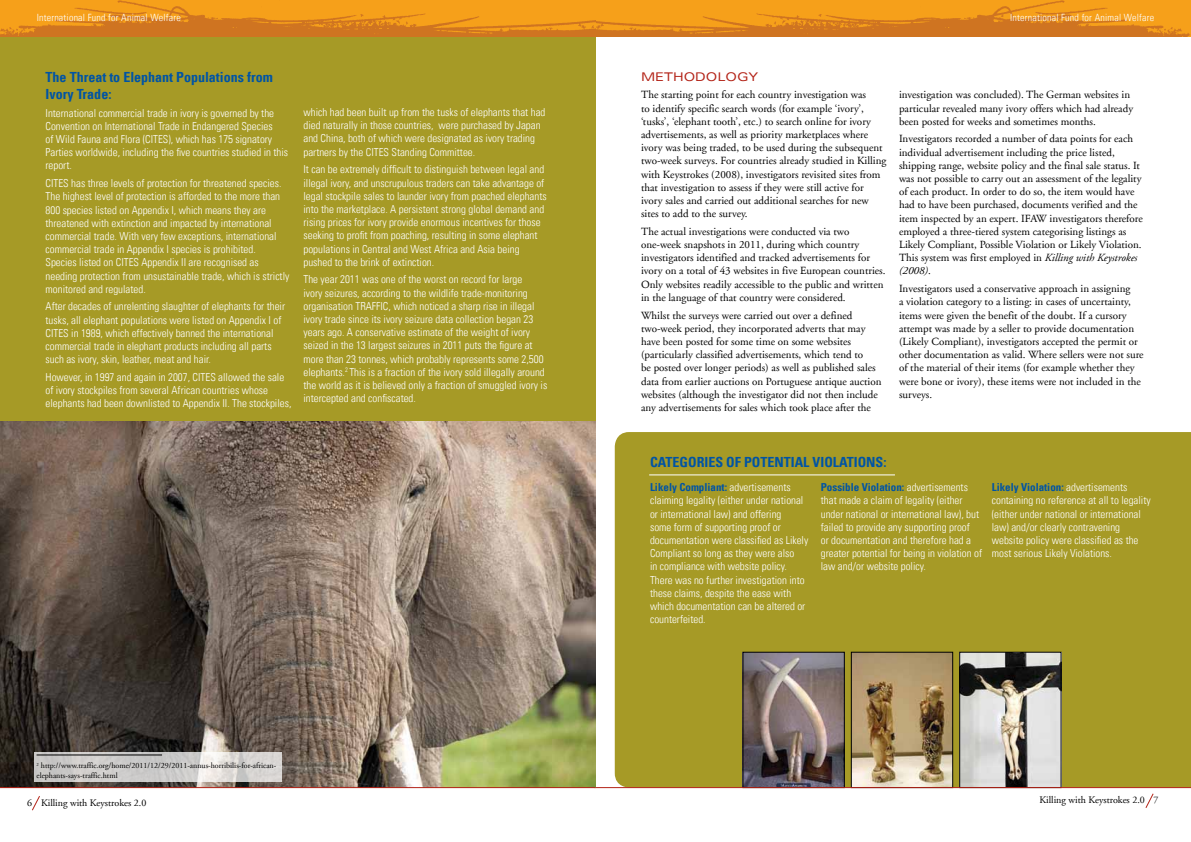
<style>
.page{position:relative;width:1191px;height:842px;background:#fff}
.page>*{position:absolute;margin:0;border:0;box-sizing:border-box;transform-origin:0 0}
.t1{font:700 condensed 14px/16.8px "Univers";color:#0054a4}
.t2{font:expanded 12px "Univers";color:#b32317}
.t3{font:300 condensed 11px/13.2px "Univers";color:#fff}
.t4{font:11px/13.2px "Adobe Garamond";color:#000}
.t5{font:300 condensed 10px "Univers";letter-spacing:.02em;color:#fff}
.t6{font:10px "Adobe Garamond";color:#000}
.t7{font:8px/9.6px "Adobe Garamond";color:#000}
.s1{font-style:italic}
.s2{font-weight:700;color:#0054a4}
</style>
<div class="page">
<svg style="left:1145px;top:793px;width:8px;height:15px"></svg>
<div style="left:615px;top:432px;width:576px;height:355px;background:#a69a26"></div>
<hr style="left:649px;top:474px;width:246px;height:1px;background:#fff">
<img style="left:744px;top:654px;width:98px;height:132px">
<div style="left:742px;top:652px;width:102px;height:136px;border:1px solid #000"></div>
<img style="left:853px;top:654px;width:98px;height:132px">
<div style="left:851px;top:652px;width:102px;height:136px;border:1px solid #000"></div>
<img style="left:961px;top:654px;width:98px;height:132px">
<div style="left:959px;top:652px;width:102px;height:136px;border:1px solid #000"></div>
<hr style="left:594px;top:787px;width:597px;height:1px;background:#b32317">
<img style="left:0;top:420px;width:595px;height:367px">
<div style="left:0;top:36px;width:595px;height:384px;background:#a69a26"></div>
<svg style="left:34px;top:752px;width:247px;height:30px;background:#d0cecc"></svg>
<hr style="left:37px;top:755px;width:125px;height:1px;background:#000">
<hr style="left:0;top:787px;width:595px;height:1px;background:#b32317">
<svg style="left:32px;top:796px;width:8px;height:15px"></svg>
<img style="left:595px;top:0;width:596px;height:36px">
<svg style="left:0;top:0;width:595px;height:36px;background:#e78f1c"></svg>
<p class="t5" style="left:37px;top:11px;width:146px">International Fund for Animal Welfare</p>
<p class="t5" style="left:1010px;top:11px;width:146px">International Fund for Animal Welfare</p>
<p class="t1" style="left:46px;top:69px;width:229px">The Threat to Elephant Populations from<br>Ivory Trade:</p>
<p class="t3" style="left:46px;top:106px;width:244px">International commercial trade in ivory is governed by the Convention on International Trade in Endangered Species<br>of Wild Fauna and Flora (CITES), which has 175 signatory Parties worldwide, including the five countries studied in this report.</p>
<p class="t3" style="left:46px;top:177px;width:245px">CITES has three levels of protection for threatened species.<br>The highest level of protection is afforded to the more than 800 species listed on Appendix I, which means they are threatened with extinction and impacted by international commercial trade. With very few exceptions, international commercial trade in Appendix I species is prohibited.<br>Species listed on CITES Appendix II are recognised as needing protection from unsustainable trade, which is strictly monitored and regulated.</p>
<p class="t3" style="left:46px;top:300px;width:241px">After decades of unrelenting slaughter of elephants for their tusks, all elephant populations were listed on Appendix I of CITES in 1989, which effectively banned the international commercial trade in elephant products including all parts such as ivory, skin, leather, meat and hair.</p>
<p class="t3" style="left:46px;top:370px;width:247px">However, in 1997 and again in 2007, CITES allowed the sale of ivory stockpiles from several African countries whose elephants had been downlisted to Appendix II. The stockpiles,</p>
<p class="t3" style="left:303px;top:106px;width:243px">which had been built up from the tusks of elephants that had died naturally in those countries, were purchased by Japan and China, both of which were designated as ivory trading partners by the CITES Standing Committee.</p>
<p class="t3" style="left:303px;top:163px;width:245px">It can be extremely difficult to distinguish between legal and illegal ivory, and unscrupulous traders can take advantage of legal stockpile sales to launder ivory from poached elephants into the marketplace. A persistent strong global demand and rising prices for ivory provide enormous incentives for those seeking to profit from poaching, resulting in some elephant populations in Central and West Africa and Asia being pushed to the brink of extinction.</p>
<p class="t3" style="left:303px;top:273px;width:245px">The year 2011 was one of the worst on record for large<br>ivory seizures, according to the wildlife trade-monitoring organisation TRAFFIC, which noticed a sharp rise in illegal ivory trade since its ivory seizure data collection began 23 years ago. A conservative estimate of the weight of ivory seized in the 13 largest seizures in 2011 puts the figure at more than 23 tonnes, which probably represents some 2,500 elephants.<sup>2</sup> This is a fraction of the ivory sold illegally around the world as it is believed only a fraction of smuggled ivory is intercepted and confiscated.</p>
<p class="t7" style="left:37px;top:761px;width:241px"><sup>2</sup> http://www.traffic.org/home/2011/12/29/2011-annus-horribilis-for-african&shy;elephants-says-traffic.html</p>
<p class="t6" style="left:27px;top:797px;width:121px">6 Killing with Keystrokes 2.0</p>
<p class="t2" style="left:641px;top:69px;width:119px">METHODOLOGY</p>
<p class="t4" style="left:641px;top:89px;width:247px">The starting point for each country investigation was<br>to identify specific search words (for example ‘ivory’, ‘tusks’, ‘elephant tooth’, etc.) to search online for ivory advertisements, as well as priority marketplaces where ivory was being traded, to be used during the subsequent two-week surveys. For countries already studied in Killing with Keystrokes (2008), investigators revisited sites from that investigation to assess if they were still active for ivory sales and carried out additional searches for new sites to add to the survey.</p>
<p class="t4" style="left:641px;top:225px;width:246px">The actual investigations were conducted via two one-week snapshots in 2011, during which country investigators identified and tracked advertisements for ivory on a total of 43 websites in five European countries.<br>Only websites readily accessible to the public and written in the language of that country were considered.</p>
<p class="t4" style="left:641px;top:309px;width:242px">Whilst the surveys were carried out over a defined two-week period, they incorporated adverts that may have been posted for some time on some websites (particularly classified advertisements, which tend to<br>be posted over longer periods) as well as published sales data from earlier auctions on Portuguese antique auction websites (although the investigator did not then include any advertisements for sales which took place after the</p>
<p class="t4" style="left:899px;top:89px;width:236px">investigation was concluded). The German websites in particular revealed many ivory offers which had already been posted for weeks and sometimes months.</p>
<p class="t4" style="left:899px;top:133px;width:245px">Investigators recorded a number of data points for each individual advertisement including the price listed, shipping range, website policy and the final sale status. It was not possible to carry out an assessment of the legality of each product. In order to do so, the item would have had to have been purchased, documents verified and the item inspected by an expert. IFAW investigators therefore employed a three-tiered system categorising listings as Likely Compliant, Possible Violation or Likely Violation.<br>This system was first employed in <span class="s1">Killing with Keystrokes (2008)</span>.</p>
<p class="t4" style="left:899px;top:282px;width:246px">Investigators used a conservative approach in assigning<br>a violation category to a listing: in cases of uncertainty, items were given the benefit of the doubt. If a cursory attempt was made by a seller to provide documentation (Likely Compliant), investigators accepted the permit or other documentation as valid. Where sellers were not sure of the material of their items (for example whether they were bone or ivory), these items were not included in the surveys.</p>
<p class="t1" style="left:650px;top:453px;width:238px">CATEGORIES OF POTENTIAL VIOLATIONS:</p>
<p class="t3" style="left:650px;top:481px;width:160px"><span class="s2">Likely Compliant:</span> advertisements claiming legality (either under national or international law) and offering<br>some form of supporting proof or documentation were classified as Likely Compliant so long as they were also<br>in compliance with website policy.<br>There was no further investigation into these claims, despite the ease with which documentation can be altered or counterfeited.</p>
<p class="t3" style="left:821px;top:481px;width:163px"><span class="s2">Possible Violation:</span> advertisements that made a claim of legality (either under national or international law), but failed to provide any supporting proof<br>or documentation and therefore had a greater potential for being in violation of law and/or website policy.</p>
<p class="t3" style="left:991px;top:481px;width:160px"><span class="s2">Likely Violation:</span> advertisements containing no reference at all to legality (either under national or international law) and/or clearly contravening website policy were classified as the most serious Likely Violations.</p>
<p class="t6" style="left:1039px;top:795px;width:120px">Killing with Keystrokes 2.0 7</p>
</div>
